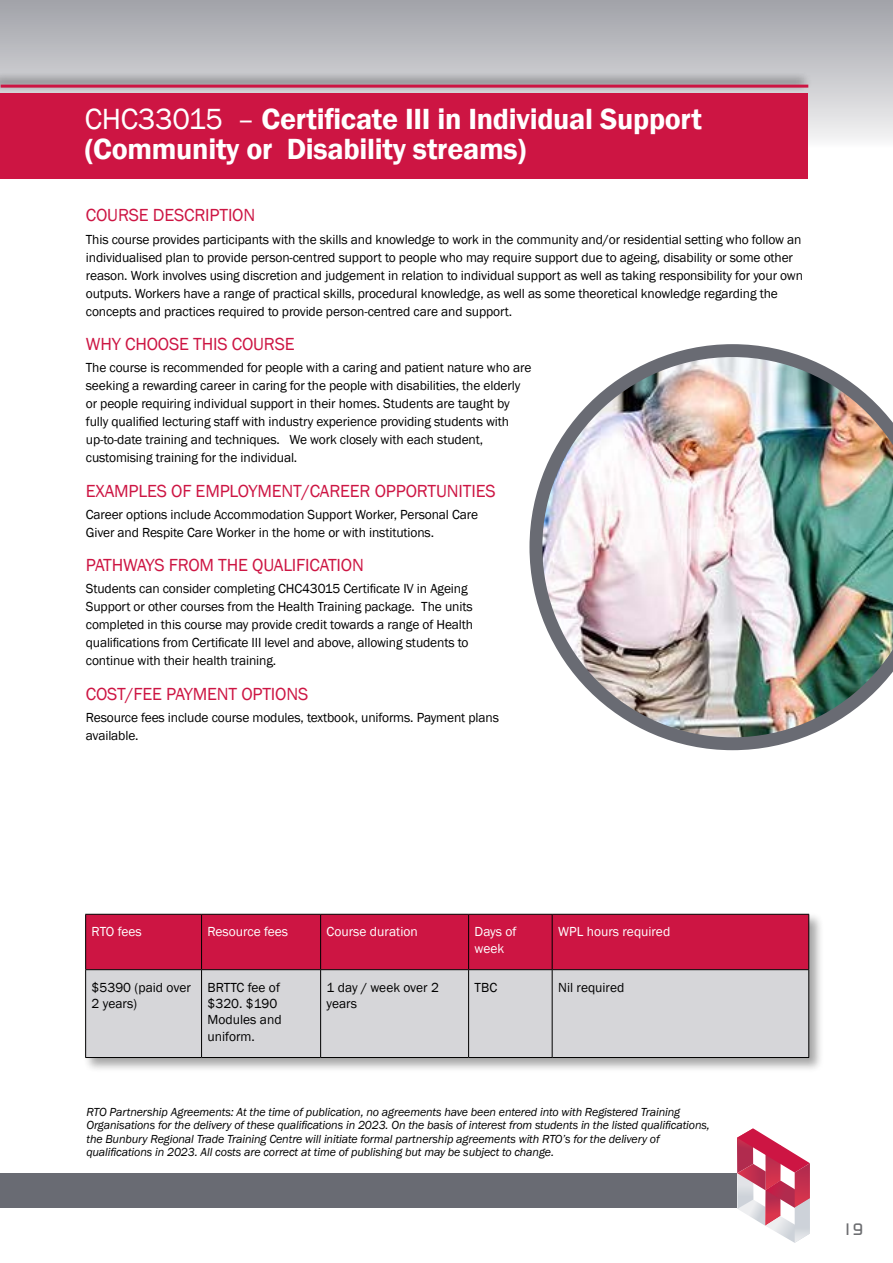
<style>
.page{position:relative;width:893px;height:1263px;background:#fff}
.page>*{position:absolute;margin:0;border:0;box-sizing:border-box;transform-origin:0 0}
.t1{font:600 30px/30.3px "Franklin Gothic";letter-spacing:-.01em;color:#fff}
.t2{font:18px "Franklin Gothic";letter-spacing:-.01em;color:#cd1543}
.t3{font:500 16.5px "Continuum";color:#6d6e71}
.t4{font:13.5px/18px "Franklin Gothic";letter-spacing:-.01em;color:#000}
.t5{font:13.5px/16.2px "Franklin Gothic";color:#fff}
.t6{font:italic 12px/13.5px "Franklin Gothic";letter-spacing:-.01em;color:#000}
.s1{font-weight:400}
</style>
<div class="page">
<div style="left:0;top:0;width:893px;height:149px;background:linear-gradient(to bottom,#9fa0a7,#f7f7f7)"></div>
<div style="left:0;top:1173px;width:737px;height:35px;background:#696b73"></div>
<div style="left:83px;top:912px;width:741px;height:160px;background:#000;opacity:.35"></div>
<div style="left:86px;top:915px;width:722px;height:54px;background:#cd1543"></div>
<div style="left:86px;top:970px;width:722px;height:87px;background:#d6d6d9"></div>
<hr style="left:85px;top:914px;width:117px;height:1px;background:#000">
<hr style="left:85px;top:915px;width:1px;height:54px;background:#000">
<hr style="left:202px;top:914px;width:119px;height:1px;background:#000">
<hr style="left:201px;top:915px;width:1px;height:54px;background:#000">
<hr style="left:321px;top:914px;width:148px;height:1px;background:#000">
<hr style="left:320px;top:915px;width:1px;height:54px;background:#000">
<hr style="left:469px;top:914px;width:83px;height:1px;background:#000">
<hr style="left:468px;top:915px;width:1px;height:54px;background:#000">
<hr style="left:552px;top:914px;width:257px;height:1px;background:#000">
<hr style="left:552px;top:915px;width:1px;height:54px;background:#000">
<hr style="left:808px;top:915px;width:1px;height:54px;background:#000">
<hr style="left:85px;top:969px;width:117px;height:1px;background:#000">
<hr style="left:85px;top:970px;width:1px;height:87px;background:#000">
<hr style="left:202px;top:969px;width:119px;height:1px;background:#000">
<hr style="left:201px;top:970px;width:1px;height:87px;background:#000">
<hr style="left:321px;top:969px;width:148px;height:1px;background:#000">
<hr style="left:320px;top:970px;width:1px;height:87px;background:#000">
<hr style="left:469px;top:969px;width:83px;height:1px;background:#000">
<hr style="left:468px;top:970px;width:1px;height:87px;background:#000">
<hr style="left:552px;top:969px;width:257px;height:1px;background:#000">
<hr style="left:552px;top:970px;width:1px;height:87px;background:#000">
<hr style="left:808px;top:970px;width:1px;height:87px;background:#000">
<hr style="left:85px;top:1057px;width:117px;height:1px;background:#000">
<hr style="left:202px;top:1057px;width:119px;height:1px;background:#000">
<hr style="left:321px;top:1057px;width:148px;height:1px;background:#000">
<hr style="left:469px;top:1057px;width:83px;height:1px;background:#000">
<hr style="left:552px;top:1057px;width:257px;height:1px;background:#000">
<svg style="left:737px;top:1128px;width:73px;height:115px"></svg>
<div style="left:0;top:93px;width:808px;height:86px;background:#cd1543"></div>
<img style="left:529px;top:344px;width:364px;height:406px">
<div style="left:0;top:72px;width:812px;height:20px;background:#000;opacity:.75"></div>
<hr style="left:1px;top:85px;width:807px;height:3px;background:#cd1543">
<h1 class="t1" style="left:85px;top:104px;width:619px"><span class="s1">CHC33015 –</span> Certificate III in Individual Support (Community or Disability streams)</h1>
<h2 class="t2" style="left:86px;top:204px;width:171px">COURSE DESCRIPTION</h2>
<p class="t4" style="left:86px;top:230px;width:719px">This course provides participants with the skills and knowledge to work in the community and/or residential setting who follow an individualised plan to provide person-centred support to people who may require support due to ageing, disability or some other reason. Work involves using discretion and judgement in relation to individual support as well as taking responsibility for your own outputs. Workers have a range of practical skills, procedural knowledge, as well as some theoretical knowledge regarding the concepts and practices required to provide person-centred care and support.</p>
<h2 class="t2" style="left:86px;top:333px;width:210px">WHY CHOOSE THIS COURSE</h2>
<p class="t4" style="left:86px;top:359px;width:447px">The course is recommended for people with a caring and patient nature who are seeking a rewarding career in caring for the people with disabilities, the elderly or people requiring individual support in their homes. Students are taught by fully qualified lecturing staff with industry experience providing students with up-to-date training and techniques. We work closely with each student, customising training for the individual.</p>
<h2 class="t2" style="left:86px;top:479px;width:411px">EXAMPLES OF EMPLOYMENT/CAREER OPPORTUNITIES</h2>
<p class="t4" style="left:86px;top:505px;width:394px">Career options include Accommodation Support Worker, Personal Care<br>Giver and Respite Care Worker in the home or with institutions.</p>
<h2 class="t2" style="left:86px;top:554px;width:280px">PATHWAYS FROM THE QUALIFICATION</h2>
<p class="t4" style="left:86px;top:580px;width:389px">Students can consider completing CHC43015 Certificate IV in Ageing Support or other courses from the Health Training package. The units completed in this course may provide credit towards a range of Health qualifications from Certificate III level and above, allowing students to continue with their health training.</p>
<h2 class="t2" style="left:86px;top:682px;width:224px">COST/FEE PAYMENT OPTIONS</h2>
<p class="t4" style="left:86px;top:709px;width:415px">Resource fees include course modules, textbook, uniforms. Payment plans available.</p>
<p class="t5" style="left:92px;top:924px;width:52px">RTO fees</p>
<p class="t5" style="left:208px;top:924px;width:82px">Resource fees</p>
<p class="t5" style="left:327px;top:924px;width:93px">Course duration</p>
<p class="t5" style="left:475px;top:924px;width:43px">Days of week</p>
<p class="t5" style="left:558px;top:924px;width:114px">WPL hours required</p>
<p class="t4" style="left:92px;top:979px;width:101px;line-height:16.2px">$5390 (paid over<br>2 years)</p>
<p class="t4" style="left:208px;top:979px;width:76px;line-height:16.2px">BRTTC fee of $320. $190<br>Modules and uniform.</p>
<p class="t4" style="left:327px;top:979px;width:114px;line-height:16.2px">1 day / week over 2 years</p>
<p class="t4" style="left:475px;top:979px;width:24px">TBC</p>
<p class="t4" style="left:558px;top:979px;width:68px">Nil required</p>
<p class="t6" style="left:86px;top:1105px;width:625px">RTO Partnership Agreements: At the time of publication, no agreements have been entered into with Registered Training Organisations for the delivery of these qualifications in 2023. On the basis of interest from students in the listed qualifications, the Bunbury Regional Trade Training Centre will initiate formal partnership agreements with RTO’s for the delivery of qualifications in 2023. All costs are correct at time of publishing but may be subject to change.</p>
<p class="t3" style="left:842px;top:1218px;width:22px">19</p>
</div>
